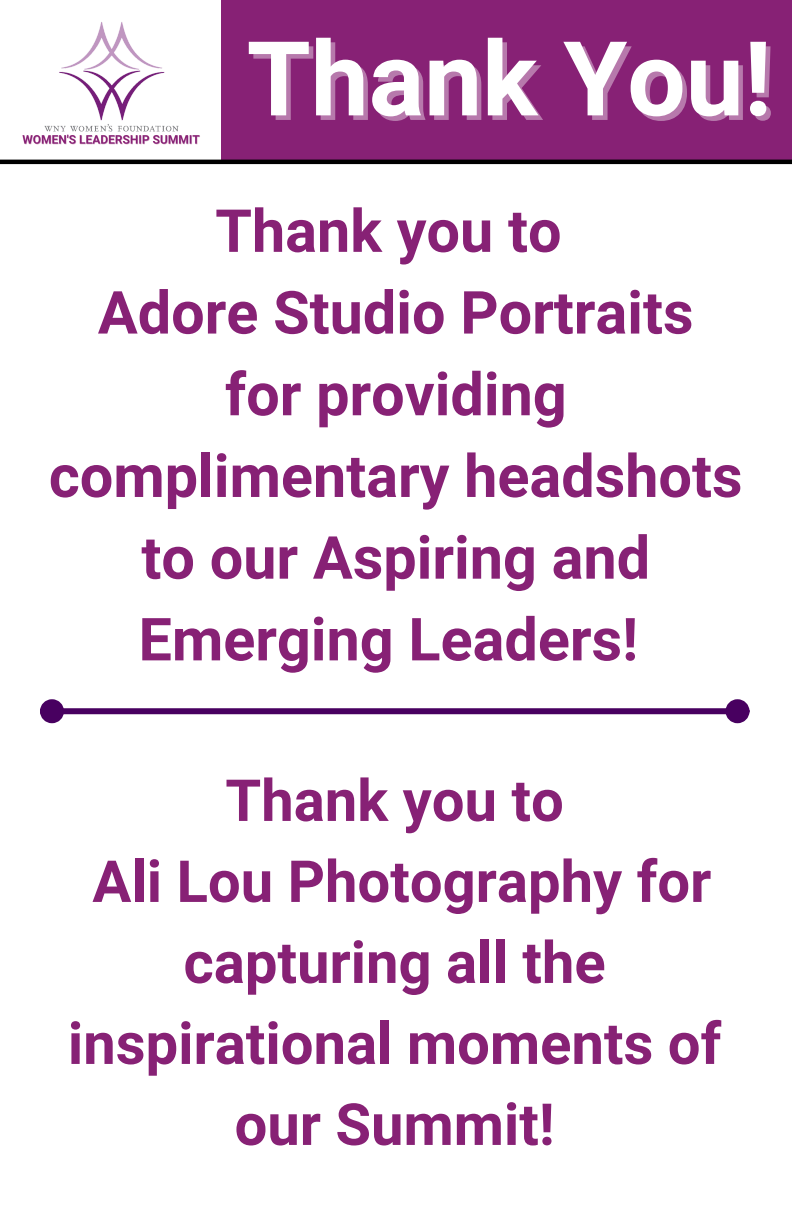
<style>
.page{position:relative;width:792px;height:1224px;background:#fff}
.page>*{position:absolute;margin:0;border:0;box-sizing:border-box;transform-origin:0 0}
.t1{font:700 103.6px "Roboto";color:#fff}
.t2{font:700 59.4px/81.8px "Roboto";color:#872175;text-align:center}
.t3{font:700 58px/81px "Roboto";color:#872175;text-align:center}
</style>
<div class="page">
<img style="left:22px;top:22px;width:178px;height:123px">
<div style="left:222px;top:0;width:570px;height:162px;background:#872175"></div>
<hr style="left:0;top:160px;width:792px;height:4px;background:#000">
<div style="left:62px;top:708px;width:665px;height:6px;background:#480060"></div>
<div style="left:43px;top:702px;width:18px;height:18px;background:#480060;border-radius:50%"></div>
<div style="left:40px;top:699px;width:24px;height:24px;border:6px solid #480060;border-radius:50%"></div>
<div style="left:729px;top:702px;width:18px;height:18px;background:#480060;border-radius:50%"></div>
<div style="left:726px;top:699px;width:24px;height:24px;border:6px solid #480060;border-radius:50%"></div>
<p class="t1" style="left:247px;top:19px;width:527px">Thank You!</p>
<p class="t2" style="left:215px;top:191px;width:348px">Thank you to</p>
<p class="t2" style="left:98px;top:272px;width:597px">Adore Studio Portraits</p>
<p class="t2" style="left:49px;top:354px;width:695px">for providing complimentary headshots to our Aspiring and<br>Emerging Leaders!</p>
<p class="t3" style="left:225px;top:761px;width:340px">Thank you to</p>
<p class="t3" style="left:68px;top:842px;width:655px">Ali Lou Photography for capturing all the inspirational moments of our Summit!</p>
</div>
